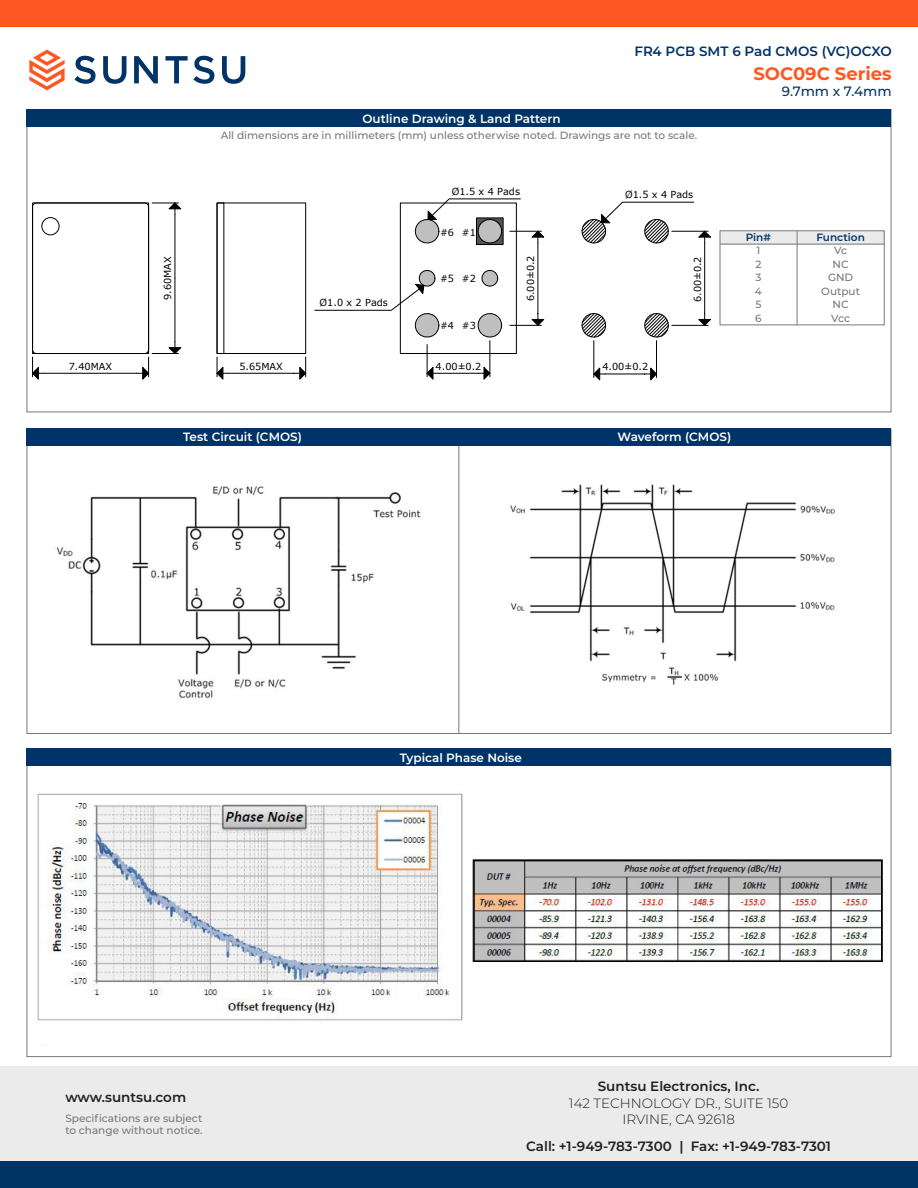
<style>
.page{position:relative;width:918px;height:1188px;background:#fff}
.page>*{position:absolute;margin:0;border:0;box-sizing:border-box;transform-origin:0 0}
.t1{font:700 18px "Montserrat";color:#ff5722}
.t2{font:600 13.5px "Montserrat";color:#231f20}
.t3{font:300 13.5px/16.2px "Montserrat";color:#231f20;text-align:center}
.t4{font:600 13.5px "Montserrat";color:#036}
.t5{font:500 13.5px "Montserrat";color:#036}
.t6{font:600 12px "Montserrat";color:#fff}
.t7{font:500 10.5px/12.6px "Montserrat";color:#787878}
.t8{font:600 10.5px "Montserrat";color:#036}
.t9{font:9.75px "Verdana";color:#000}
</style>
<div class="page">
<div style="left:0;top:1066px;width:918px;height:122px;background:#ebebeb"></div>
<svg style="left:74px;top:56px;width:22px;height:28px"></svg>
<svg style="left:103px;top:56px;width:24px;height:28px"></svg>
<svg style="left:134px;top:56px;width:24px;height:27px"></svg>
<svg style="left:222px;top:56px;width:23px;height:28px"></svg>
<svg style="left:29px;top:50px;width:36px;height:40px"></svg>
<svg style="left:165px;top:56px;width:49px;height:28px"></svg>
<div style="left:0;top:0;width:918px;height:27px;background:#ff5722"></div>
<div style="left:0;top:1161px;width:918px;height:27px;background:#036"></div>
<div style="left:720px;top:231px;width:164px;height:13px;background:#ebebeb"></div>
<div style="left:720px;top:231px;width:164px;height:94px;border:1px solid #787878"></div>
<div style="left:27px;top:110px;width:864px;height:17px;background:#036"></div>
<svg style="left:482px;top:270px;width:16px;height:17px"></svg>
<svg style="left:478px;top:313px;width:24px;height:28px"></svg>
<div style="left:400px;top:203px;width:117px;height:151px;border:1px solid #000"></div>
<div style="left:217px;top:203px;width:89px;height:151px;border:1px solid #000"></div>
<div style="left:217px;top:203px;width:7px;height:151px;border:1px solid #000"></div>
<svg style="left:32px;top:202px;width:150px;height:178px"></svg>
<hr style="left:510px;top:231px;width:31px;height:1px;background:#000">
<hr style="left:510px;top:325px;width:31px;height:1px;background:#000">
<hr style="left:538px;top:243px;width:1px;height:71px;background:#000">
<svg style="left:531px;top:231px;width:14px;height:12px"></svg>
<svg style="left:531px;top:314px;width:14px;height:12px"></svg>
<hr style="left:427px;top:345px;width:1px;height:32px;background:#000">
<hr style="left:490px;top:341px;width:1px;height:36px;background:#000">
<hr style="left:439px;top:373px;width:39px;height:1px;background:#000">
<svg style="left:427px;top:367px;width:12px;height:13px"></svg>
<svg style="left:478px;top:367px;width:12px;height:13px"></svg>
<hr style="left:229px;top:373px;width:65px;height:1px;background:#000">
<svg style="left:217px;top:357px;width:12px;height:23px"></svg>
<svg style="left:294px;top:357px;width:12px;height:23px"></svg>
<svg style="left:581px;top:313px;width:26px;height:30px"></svg>
<svg style="left:644px;top:313px;width:25px;height:28px"></svg>
<svg style="left:415px;top:199px;width:106px;height:48px"></svg>
<svg style="left:314px;top:268px;width:125px;height:73px"></svg>
<hr style="left:672px;top:325px;width:36px;height:1px;background:#000">
<hr style="left:704px;top:243px;width:1px;height:71px;background:#000">
<svg style="left:582px;top:202px;width:129px;height:47px"></svg>
<svg style="left:698px;top:314px;width:13px;height:12px"></svg>
<hr style="left:594px;top:341px;width:1px;height:37px;background:#000">
<hr style="left:656px;top:341px;width:1px;height:37px;background:#000">
<hr style="left:606px;top:374px;width:39px;height:1px;background:#000">
<svg style="left:593px;top:367px;width:13px;height:14px"></svg>
<svg style="left:645px;top:367px;width:12px;height:14px"></svg>
<div style="left:27px;top:428px;width:864px;height:18px;background:#036"></div>
<img style="left:56px;top:486px;width:365px;height:213px">
<img style="left:510px;top:484px;width:325px;height:201px">
<div style="left:27px;top:749px;width:864px;height:17px;background:#036"></div>
<hr style="left:459px;top:446px;width:1px;height:288px;background:#787878">
<hr style="left:797px;top:231px;width:1px;height:94px;background:#787878">
<hr style="left:720px;top:244px;width:164px;height:1px;background:#787878">
<img style="left:37px;top:793px;width:426px;height:228px">
<img style="left:473px;top:859px;width:410px;height:104px">
<p class="t6" style="left:362px;top:110px;width:200px">Outline Drawing &amp; Land Pattern</p>
<p class="t4" style="left:634px;top:42px;width:259px">FR4 PCB SMT 6 Pad CMOS (VC)OCXO</p>
<p class="t5" style="left:782px;top:82px;width:111px">9.7mm x 7.4mm</p>
<h1 class="t1" style="left:753px;top:60px;width:140px">SOC09C Series</h1>
<p class="t7" style="left:221px;top:128px;width:478px">All dimensions are in millimeters (mm) unless otherwise noted. Drawings are not to scale.</p>
<p class="t9" style="left:69px;top:359px;width:45px">7.40MAX</p>
<p class="t9" style="left:161px;top:300px;width:45px;rotate:-90deg">9.60MAX</p>
<p class="t9" style="left:320px;top:296px;width:70px">Ø1.0 x 2 Pads</p>
<p class="t9" style="left:452px;top:184px;width:70px">Ø1.5 x 4 Pads</p>
<p class="t9" style="left:625px;top:188px;width:70px">Ø1.5 x 4 Pads</p>
<p class="t9" style="left:440px;top:225px;width:16px">#6</p>
<p class="t9" style="left:440px;top:272px;width:16px">#5</p>
<p class="t9" style="left:440px;top:318px;width:16px">#4</p>
<p class="t9" style="left:462px;top:225px;width:16px">#1</p>
<p class="t9" style="left:462px;top:272px;width:16px">#2</p>
<p class="t9" style="left:462px;top:318px;width:16px">#3</p>
<p class="t9" style="left:524px;top:301px;width:47px;rotate:-90deg">6.00±0.2</p>
<p class="t9" style="left:691px;top:302px;width:47px;rotate:-90deg">6.00±0.2</p>
<p class="t9" style="left:239px;top:359px;width:45px">5.65MAX</p>
<p class="t9" style="left:436px;top:359px;width:47px">4.00±0.2</p>
<p class="t9" style="left:602px;top:360px;width:47px">4.00±0.2</p>
<p class="t8" style="left:746px;top:230px;width:27px">Pin#</p>
<p class="t7" style="left:756px;top:244px;width:5px">1</p>
<p class="t7" style="left:755px;top:257px;width:8px">2</p>
<p class="t7" style="left:755px;top:271px;width:8px">3</p>
<p class="t7" style="left:755px;top:284px;width:9px">4</p>
<p class="t7" style="left:755px;top:298px;width:8px">5</p>
<p class="t7" style="left:755px;top:311px;width:8px">6</p>
<p class="t6" style="left:183px;top:428px;width:120px">Test Circuit (CMOS)</p>
<p class="t6" style="left:618px;top:428px;width:115px">Waveform (CMOS)</p>
<p class="t8" style="left:816px;top:230px;width:50px">Function</p>
<p class="t7" style="left:834px;top:244px;width:14px">Vc</p>
<p class="t7" style="left:833px;top:257px;width:18px">NC</p>
<p class="t7" style="left:828px;top:271px;width:27px">GND</p>
<p class="t7" style="left:821px;top:284px;width:40px">Output</p>
<p class="t7" style="left:833px;top:298px;width:18px">NC</p>
<p class="t7" style="left:831px;top:311px;width:20px">Vcc</p>
<p class="t6" style="left:400px;top:749px;width:124px">Typical Phase Noise</p>
<p class="t2" style="left:65px;top:1088px;width:122px">www.suntsu.com</p>
<p class="t7" style="left:65px;top:1111px;width:139px">Specifications are subject to change without notice.</p>
<p class="t2" style="left:598px;top:1077px;width:163px">Suntsu Electronics, Inc.</p>
<p class="t3" style="left:569px;top:1094px;width:221px">142 TECHNOLOGY DR., SUITE 150<br>IRVINE, CA 92618</p>
<p class="t2" style="left:526px;top:1137px;width:306px">Call: +1-949-783-7300 | Fax: +1-949-783-7301</p>
</div>
